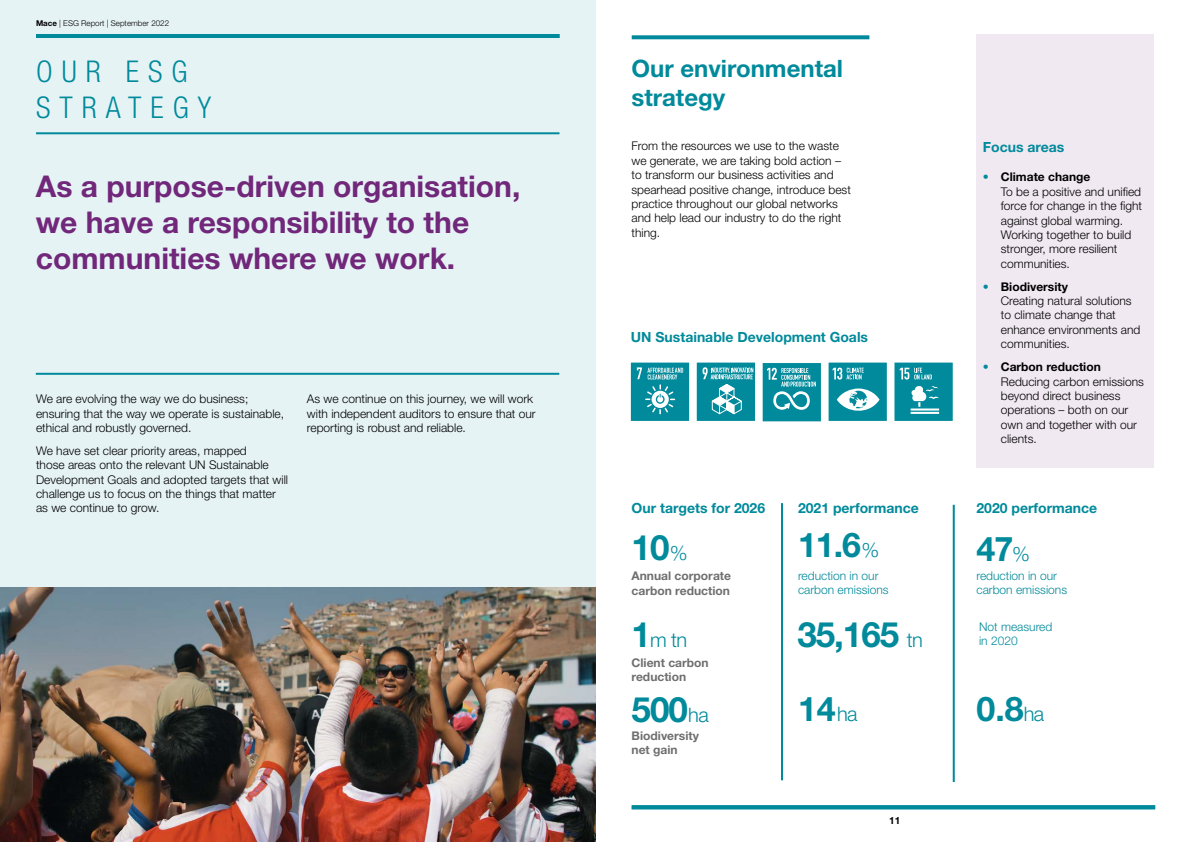
<style>
.page{position:relative;width:1191px;height:842px;background:#fff}
.page>*{position:absolute;margin:0;border:0;box-sizing:border-box;transform-origin:0 0}
.t1{font:700 35px "Helvetica Neue LT Std";letter-spacing:-.03em;color:#008a9b}
.t2{font:700 34px "Helvetica Neue LT Std";color:#008a9b}
.t3{font:700 30px/36px "Helvetica Neue LT Std";color:#71277a}
.t4{font:300 condensed 30px/36px "Helvetica Neue LT Std";letter-spacing:.3em;color:#008a9b}
.t5{font:700 24px/28.8px "Helvetica Neue LT Std";color:#008a9b}
.t6{font:300 20px "Helvetica Neue LT Std";color:#008a9b}
.t7{font:700 14px "Helvetica Neue LT Std";color:#008a9b}
.t8{font:300 12px/14.4px "Helvetica Neue LT Std";color:#000}
.t9{font:300 12px/14.4px "Helvetica Neue LT Std";color:#008a9b}
.t10{font:700 12px/14.4px "Helvetica Neue LT Std";color:#6f6f6f}
.t11{font:700 10px "Helvetica Neue LT Std";color:#000}
.t12{font:300 8px "Helvetica Neue LT Std";color:#000}
.s1{font-weight:700}
.s2{font-weight:700;color:#008a9b}
.s3{font-weight:300;font-size:20px}
.s4{font-weight:700;font-size:35px}
</style>
<div class="page">
<div style="left:0;top:0;width:595px;height:842px;background:#e6f3f5"></div>
<hr style="left:36px;top:132px;width:523px;height:2px;background:#008a9b">
<div style="left:976px;top:35px;width:178px;height:433px;background:#f1e9f2"></div>
<hr style="left:36px;top:34px;width:523px;height:4px;background:#008a9b">
<hr style="left:36px;top:373px;width:523px;height:2px;background:#008a9b">
<img style="left:0;top:587px;width:595px;height:255px">
<svg style="left:631px;top:805px;width:524px;height:4px;background:#058c9d"></svg>
<svg style="left:631px;top:35px;width:238px;height:4px"></svg>
<div style="left:762px;top:363px;width:59px;height:58px;background:#008a9b"></div>
<svg style="left:767px;top:368px;width:49px;height:42px"></svg>
<div style="left:631px;top:363px;width:58px;height:58px;background:#008a9b"></div>
<svg style="left:637px;top:367px;width:46px;height:47px"></svg>
<div style="left:828px;top:363px;width:59px;height:58px;background:#008a9b"></div>
<svg style="left:832px;top:368px;width:31px;height:12px"></svg>
<svg style="left:836px;top:388px;width:43px;height:23px"></svg>
<div style="left:697px;top:363px;width:58px;height:58px;background:#008a9b"></div>
<svg style="left:702px;top:367px;width:51px;height:48px"></svg>
<div style="left:894px;top:363px;width:58px;height:58px;background:#008a9b"></div>
<svg style="left:899px;top:368px;width:39px;height:39px"></svg>
<hr style="left:910px;top:408px;width:29px;height:3px;background:#fff">
<hr style="left:910px;top:412px;width:29px;height:2px;background:#fff">
<hr style="left:781px;top:503px;width:2px;height:277px;background:#008a9b">
<hr style="left:952px;top:505px;width:2px;height:277px;background:#008a9b">
<p class="t12" style="left:36px;top:18px;width:135px"><span class="s1">Mace</span> | ESG Report | September 2022</p>
<h3 class="t4" style="left:36px;top:54px;width:177px">OUR ESG<br>STRATEGY</h3>
<h3 class="t3" style="left:36px;top:167px;width:486px">As a purpose-driven organisation, we have a responsibility to the communities where we work.</h3>
<p class="t8" style="left:36px;top:391px;width:250px">We are evolving the way we do business; ensuring that the way we operate is sustainable, ethical and robustly governed.</p>
<p class="t8" style="left:36px;top:443px;width:254px">We have set clear priority areas, mapped<br>those areas onto the relevant UN Sustainable Development Goals and adopted targets that will challenge us to focus on the things that matter as we continue to grow.</p>
<p class="t8" style="left:307px;top:391px;width:230px">As we continue on this journey, we will work with independent auditors to ensure that our reporting is robust and reliable.</p>
<h3 class="t5" style="left:631px;top:54px;width:213px">Our environmental strategy</h3>
<p class="t8" style="left:631px;top:139px;width:221px">From the resources we use to the waste we generate, we are taking bold action – to transform our business activities and spearhead positive change, introduce best practice throughout our global networks and help lead our industry to do the right thing.</p>
<p class="t7" style="left:631px;top:329px;width:239px">UN Sustainable Development Goals</p>
<p class="t7" style="left:982px;top:138px;width:83px">Focus areas</p>
<p class="t8" style="left:1000px;top:170px;width:143px;text-indent:-18px"><span class="s2">•</span> <span class="s1">Climate change<br></span>To be a positive and unified force for change in the fight against global warming.<br>Working together to build stronger, more resilient communities.</p>
<p class="t8" style="left:1000px;top:279px;width:141px;text-indent:-18px"><span class="s2">•</span> <span class="s1">Biodiversity<br></span>Creating natural solutions to climate change that enhance environments and communities.</p>
<p class="t8" style="left:1000px;top:359px;width:145px;text-indent:-18px"><span class="s2">•</span> <span class="s1">Carbon reduction<br></span>Reducing carbon emissions beyond direct business operations – both on our own and together with our clients.</p>
<p class="t7" style="left:631px;top:499px;width:135px">Our targets for 2026</p>
<p class="t7" style="left:976px;top:499px;width:122px">2020 performance</p>
<h2 class="t2" style="left:976px;top:528px;width:55px">47<span class="s3">%</span></h2>
<p class="t7" style="left:798px;top:499px;width:122px">2021 performance</p>
<h2 class="t2" style="left:798px;top:524px;width:83px">11.6<span class="s3">%</span></h2>
<h1 class="t1" style="left:631px;top:526px;width:57px">10<span class="s3">%</span></h1>
<p class="t10" style="left:631px;top:568px;width:101px">Annual corporate carbon reduction</p>
<h3 class="t6" style="left:631px;top:628px;width:57px"><span class="s4">1</span>m tn</h3>
<p class="t10" style="left:631px;top:655px;width:79px">Client carbon reduction</p>
<h1 class="t1" style="left:631px;top:688px;width:79px">500<span class="s3">ha</span></h1>
<p class="t10" style="left:631px;top:728px;width:69px">Biodiversity net gain</p>
<p class="t9" style="left:798px;top:568px;width:92px">reduction in our carbon emissions</p>
<h1 class="t1" style="left:797px;top:613px;width:127px">35,165 <span class="s3">tn</span></h1>
<h2 class="t2" style="left:798px;top:688px;width:61px">14<span class="s3">ha</span></h2>
<p class="t11" style="left:889px;top:814px;width:13px">11</p>
<p class="t9" style="left:976px;top:568px;width:92px">reduction in our carbon emissions</p>
<p class="t9" style="left:979px;top:619px;width:75px">Not measured in 2020</p>
<h2 class="t2" style="left:976px;top:688px;width:69px">0.8<span class="s3">ha</span></h2>
</div>
